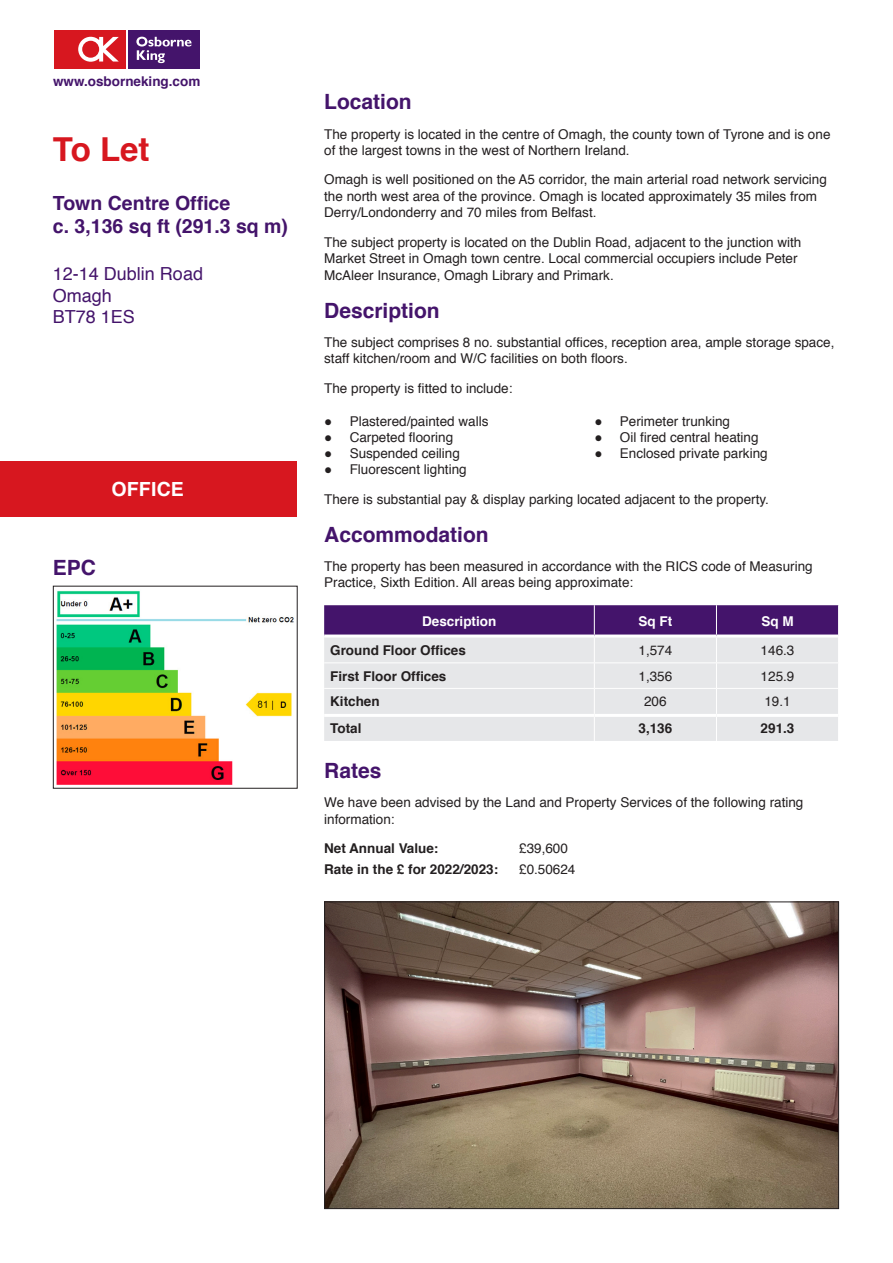
<style>
.page{position:relative;width:893px;height:1263px;background:#fff}
.page>*{position:absolute;margin:0;border:0;box-sizing:border-box;transform-origin:0 0}
.Inside_-_Sale_-_Let{font:700 33px "Helvetica";color:#d7171f}
.t1{font:700 21px "Helvetica";color:#44146b}
.Inside_Description{font:700 19.5px "Helvetica";color:#44146b}
.Property_Type{font:700 19.5px "Helvetica";letter-spacing:.01em;color:#fff}
.Address_Inside{font:18px "Helvetica";color:#44146b}
.Body_Text{font:13.5px/16.5px "Helvetica";color:#231f20}
.tbl_-_first_column{font:700 13.5px "Helvetica";color:#231f20}
.Bold_to_Regular{font:700 13.5px "Helvetica";color:#231f20}
.tbl_-_detail_columns{font:13.5px "Helvetica";color:#231f20}
.t2{font:700 13.5px "Helvetica";color:#44146b}
.tbl_-_Header{font:700 13.5px "Helvetica";color:#fff}
.Bold_to_Regular-2{font:13.5px "Helvetica";color:#231f20}
.tbl_-_detail_columns-2{font:700 13.5px "Helvetica";color:#231f20}
</style>
<div class="page">
<div style="left:51px;top:27px;width:152px;height:44px;background:linear-gradient(to right,#fff,#fff)"></div>
<div style="left:128px;top:30px;width:72px;height:38px;background:#44146b"></div>
<svg style="left:136px;top:37px;width:55px;height:26px"></svg>
<div style="left:54px;top:30px;width:72px;height:38px;background:#d7171f"></div>
<svg style="left:78px;top:37px;width:41px;height:25px"></svg>
<img style="left:56px;top:591px;width:238px;height:194px">
<div style="left:53px;top:586px;width:245px;height:203px;border:1px solid #231f20"></div>
<img style="left:326px;top:903px;width:511px;height:304px">
<div style="left:324px;top:901px;width:515px;height:308px;border:1px solid #231f20"></div>
<svg style="left:324px;top:605px;width:514px;height:136px;background:#c2b8cd"></svg>
<hr style="left:324px;top:634px;width:270px;height:3px;background:#fff">
<hr style="left:594px;top:634px;width:122px;height:3px;background:#fff">
<hr style="left:716px;top:634px;width:122px;height:3px;background:#fff">
<hr style="left:324px;top:714px;width:270px;height:3px;background:#fff">
<hr style="left:594px;top:714px;width:122px;height:3px;background:#fff">
<hr style="left:716px;top:714px;width:122px;height:3px;background:#fff">
<hr style="left:324px;top:662px;width:270px;height:1px;background:#fff">
<hr style="left:594px;top:662px;width:122px;height:1px;background:#fff">
<hr style="left:716px;top:662px;width:123px;height:1px;background:#fff">
<hr style="left:324px;top:688px;width:270px;height:1px;background:#fff">
<hr style="left:594px;top:688px;width:122px;height:1px;background:#fff">
<hr style="left:716px;top:688px;width:123px;height:1px;background:#fff">
<div style="left:0;top:461px;width:296px;height:55px;background:#d7171f"></div>
<p class="t2" style="left:53px;top:70px;width:149px">www.osborneking.com</p>
<p class="Inside_-_Sale_-_Let" style="left:53px;top:123px;width:98px">To Let</p>
<p class="Inside_Description" style="left:53px;top:187px;width:179px">Town Centre Office</p>
<p class="Inside_Description" style="left:53px;top:211px;width:237px">c. 3,136 sq ft (291.3 sq m)</p>
<p class="Address_Inside" style="left:53px;top:260px;width:152px">12-14 Dublin Road</p>
<p class="Address_Inside" style="left:53px;top:282px;width:61px">Omagh</p>
<p class="Address_Inside" style="left:53px;top:303px;width:84px">BT78 1ES</p>
<p class="Property_Type" style="left:111px;top:473px;width:74px">OFFICE</p>
<h3 class="t1" style="left:53px;top:550px;width:45px">EPC</h3>
<h3 class="t1" style="left:324px;top:85px;width:89px">Location</h3>
<p class="Body_Text" style="left:324px;top:126px;width:508px">The property is located in the centre of Omagh, the county town of Tyrone and is one of the largest towns in the west of Northern Ireland.</p>
<p class="Body_Text" style="left:324px;top:172px;width:504px">Omagh is well positioned on the A5 corridor, the main arterial road network servicing the north west area of the province. Omagh is located approximately 35 miles from<br>Derry/Londonderry and 70 miles from Belfast.</p>
<p class="Body_Text" style="left:324px;top:234px;width:479px">The subject property is located on the Dublin Road, adjacent to the junction with<br>Market Street in Omagh town centre. Local commercial occupiers include Peter<br>McAleer Insurance, Omagh Library and Primark.</p>
<h3 class="t1" style="left:324px;top:293px;width:117px">Description</h3>
<p class="Body_Text" style="left:324px;top:334px;width:512px">The subject comprises 8 no. substantial offices, reception area, ample storage space, staff kitchen/room and W/C facilities on both floors.</p>
<p class="Body_Text" style="left:324px;top:380px;width:190px">The property is fitted to include:</p>
<p class="Body_Text" style="left:324px;top:413px;width:166px">● Plastered/painted walls</p>
<p class="Body_Text" style="left:324px;top:429px;width:131px">● Carpeted flooring</p>
<p class="Body_Text" style="left:324px;top:446px;width:137px">● Suspended ceiling</p>
<p class="Body_Text" style="left:324px;top:462px;width:144px">● Fluorescent lighting</p>
<p class="Body_Text" style="left:594px;top:413px;width:137px">● Perimeter trunking</p>
<p class="Body_Text" style="left:594px;top:429px;width:166px">● Oil fired central heating</p>
<p class="Body_Text" style="left:594px;top:446px;width:175px">● Enclosed private parking</p>
<p class="Body_Text" style="left:324px;top:491px;width:446px">There is substantial pay &amp; display parking located adjacent to the property.</p>
<h3 class="t1" style="left:324px;top:517px;width:166px">Accommodation</h3>
<p class="Body_Text" style="left:324px;top:558px;width:490px">The property has been measured in accordance with the RICS code of Measuring<br>Practice, Sixth Edition. All areas being approximate:</p>
<p class="tbl_-_Header" style="left:422px;top:610px;width:76px">Description</p>
<p class="tbl_-_Header" style="left:638px;top:610px;width:35px">Sq Ft</p>
<p class="tbl_-_Header" style="left:761px;top:610px;width:34px">Sq M</p>
<p class="tbl_-_first_column" style="left:330px;top:639px;width:137px">Ground Floor Offices</p>
<p class="tbl_-_detail_columns" style="left:638px;top:640px;width:35px">1,574</p>
<p class="tbl_-_detail_columns" style="left:761px;top:640px;width:35px">146.3</p>
<p class="tbl_-_first_column" style="left:330px;top:665px;width:118px">First Floor Offices</p>
<p class="tbl_-_detail_columns" style="left:638px;top:665px;width:35px">1,356</p>
<p class="tbl_-_detail_columns" style="left:761px;top:665px;width:35px">125.9</p>
<p class="tbl_-_first_column" style="left:330px;top:690px;width:51px">Kitchen</p>
<p class="tbl_-_detail_columns" style="left:644px;top:691px;width:24px">206</p>
<p class="tbl_-_detail_columns" style="left:764px;top:691px;width:28px">19.1</p>
<p class="tbl_-_first_column" style="left:330px;top:717px;width:33px">Total</p>
<p class="tbl_-_detail_columns-2" style="left:638px;top:717px;width:35px">3,136</p>
<p class="tbl_-_detail_columns-2" style="left:761px;top:717px;width:35px">291.3</p>
<h3 class="t1" style="left:324px;top:753px;width:59px">Rates</h3>
<p class="Body_Text" style="left:324px;top:794px;width:481px">We have been advised by the Land and Property Services of the following rating information:</p>
<p class="Bold_to_Regular" style="left:324px;top:837px;width:116px">Net Annual Value:</p>
<p class="Bold_to_Regular-2" style="left:519px;top:838px;width:50px">£39,600</p>
<p class="Bold_to_Regular" style="left:324px;top:858px;width:176px">Rate in the £ for 2022/2023:</p>
<p class="Bold_to_Regular-2" style="left:519px;top:858px;width:58px">£0.50624</p>
</div>
